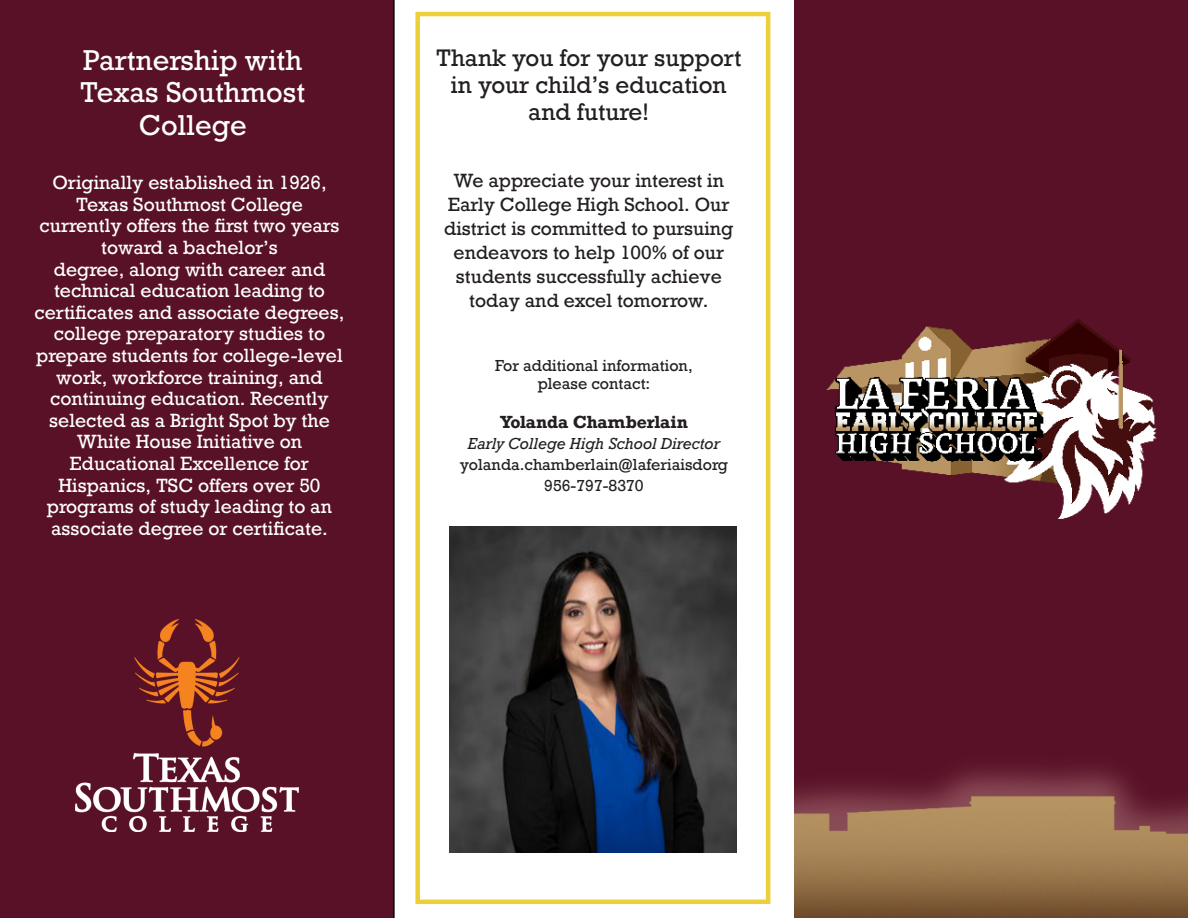
<style>
.page{position:relative;width:1188px;height:918px;background:#581127}
.page>*{position:absolute;margin:0;border:0;box-sizing:border-box;transform-origin:0 0}
.t1{font:27px/32.4px "Rockwell";color:#fff;text-align:center}
.t2{font:22.5px/27px "Rockwell";color:#231f20;text-align:center}
.t3{font:18px/21.6px "Rockwell";color:#fff;text-align:center}
.t4{font:18px/24px "Rockwell";color:#231f20;text-align:center}
.t5{font:700 16.5px "Rockwell";letter-spacing:-.005em;color:#231f20}
.t6{font:15px "Rockwell";color:#231f20}
.t7{font:italic 15px "Rockwell";color:#231f20}
</style>
<div class="page">
<div style="left:393px;top:0;width:402px;height:918px;background:#fff"></div>
<div style="left:415px;top:12px;width:355px;height:892px;border:4px solid #edcf39"></div>
<img style="left:449px;top:526px;width:288px;height:327px">
<img style="left:795px;top:768px;width:393px;height:150px">
<img style="left:826px;top:319px;width:331px;height:200px">
<img style="left:75px;top:619px;width:223px;height:212px">
<p class="t1" style="left:80px;top:45px;width:226px">Partnership with<br>Texas Southmost<br>College</p>
<p class="t3" style="left:52px;top:172px;width:276px">Originally established in 1926,</p>
<p class="t3" style="left:76px;top:194px;width:228px">Texas Southmost College</p>
<p class="t3" style="left:40px;top:215px;width:301px">currently offers the first two years toward a bachelor’s</p>
<p class="t3" style="left:54px;top:259px;width:273px">degree, along with career and</p>
<p class="t3" style="left:54px;top:280px;width:272px">technical education leading to</p>
<p class="t3" style="left:35px;top:302px;width:311px">certificates and associate degrees, college preparatory studies to prepare students for college-level work, workforce training, and</p>
<p class="t3" style="left:50px;top:388px;width:280px">continuing education. Recently</p>
<p class="t3" style="left:49px;top:410px;width:282px">selected as a Bright Spot by the<br>White House Initiative on</p>
<p class="t3" style="left:70px;top:453px;width:241px">Educational Excellence for</p>
<p class="t3" style="left:59px;top:475px;width:264px">Hispanics, TSC offers over 50</p>
<p class="t3" style="left:47px;top:496px;width:287px;text-align:left">programs of study leading to an associate degree or certificate.</p>
<p class="t2" style="left:436px;top:44px;width:307px">Thank you for your support in your child’s education and future!</p>
<p class="t4" style="left:444px;top:169px;width:291px">We appreciate your interest in<br>Early College High School. Our district is committed to pursuing endeavors to help 100% of our students successfully achieve today and excel tomorrow.</p>
<p class="t6" style="left:495px;top:356px;width:199px">For additional information,</p>
<p class="t6" style="left:538px;top:374px;width:114px">please contact:</p>
<p class="t5" style="left:500px;top:412px;width:189px">Yolanda Chamberlain</p>
<p class="t7" style="left:468px;top:434px;width:254px">Early College High School Director</p>
<p class="t6" style="left:460px;top:456px;width:270px">yolanda.chamberlain@laferiaisdorg</p>
<p class="t6" style="left:544px;top:477px;width:101px">956-797-8370</p>
</div>
